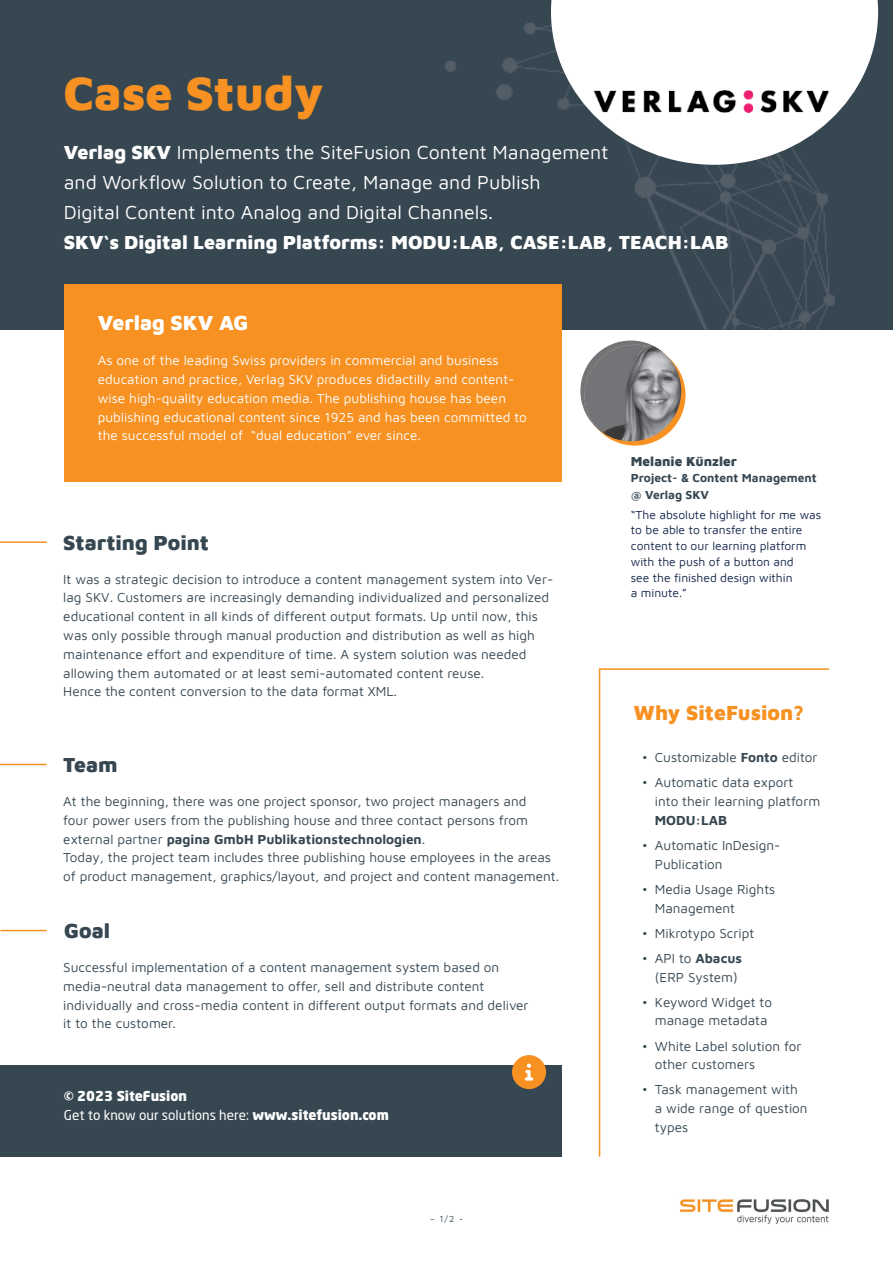
<style>
.page{position:relative;width:893px;height:1263px;background:#fff}
.page>*{position:absolute;margin:0;border:0;box-sizing:border-box;transform-origin:0 0}
.t1{font:900 48px "Maven Pro";color:#f69122}
.t2{font:900 21px "Maven Pro";color:#374752}
.t3{font:900 21px "Maven Pro";color:#f69122}
.t4{font:900 21px "Maven Pro";color:#fff}
.t5{font:19.5px/30px "Maven Pro";color:#fff}
.t6{font:900 19.5px "Maven Pro";color:#fff}
.t7{font:13.5px/18.8px "Maven Pro";color:#374752}
.t8{font:13.5px/18.8px "Maven Pro";color:#fff}
.t9{font:900 13.5px/18.8px "Neo Sans Std";color:#fff}
.t10{font:900 13.5px "Maven Pro";color:#374752}
.t11{font:700 13.5px "Maven Pro";color:#374752}
.t12{font:12px/15.8px "Maven Pro";color:#13244a}
.t13{font:700 12px/16.5px "Maven Pro";color:#374752}
.t14{font:9px "Maven Pro";color:#374752}
.s1{font-weight:900}
.s2{font-weight:700}
.s3{font-weight:400}
</style>
<div class="page">
<img style="left:680px;top:1199px;width:149px;height:26px">
<svg style="left:585px;top:345px;width:100px;height:101px;background:#8c857f"></svg>
<div style="left:0;top:0;width:893px;height:330px;background:#374752"></div>
<img style="left:445px;top:15px;width:434px;height:315px">
<hr style="left:0;top:541px;width:47px;height:2px;background:#f69122">
<hr style="left:0;top:764px;width:47px;height:1px;background:#f69122">
<hr style="left:0;top:930px;width:47px;height:1px;background:#f69122">
<div style="left:64px;top:284px;width:497px;height:197px;background:#f69122"></div>
<img style="left:580px;top:391px;width:5px;height:21px">
<img style="left:585px;top:388px;width:96px;height:53px">
<hr style="left:599px;top:669px;width:1px;height:488px;background:#f69122">
<hr style="left:599px;top:668px;width:230px;height:2px;background:#f69122">
<div style="left:0;top:1065px;width:562px;height:92px;background:#374752"></div>
<svg style="left:512px;top:1055px;width:34px;height:34px"></svg>
<svg style="left:551px;top:0;width:327px;height:165px;fill:#fff"></svg>
<div style="left:593px;top:84px;width:236px;height:29px;background:#fff"></div>
<img style="left:593px;top:91px;width:235px;height:22px">
<h1 class="t1" style="left:64px;top:61px;width:261px">Case Study</h1>
<h3 class="t5" style="left:64px;top:136px;width:546px"><span class="s1">Verlag SKV</span> Implements the SiteFusion Content Management and Workflow Solution to Create, Manage and Publish<br>Digital Content into Analog and Digital Channels.</h3>
<h3 class="t6" style="left:64px;top:229px;width:666px">SKV‘s Digital Learning Platforms: MODU:LAB, CASE:LAB, TEACH:LAB</h3>
<h2 class="t4" style="left:98px;top:308px;width:152px">Verlag SKV AG</h2>
<p class="t8" style="left:98px;top:350px;width:431px">As one of the leading Swiss providers in commercial and business education and practice, Verlag SKV produces didactilly and content&shy;wise high-quality education media. The publishing house has been publishing educational content since 1925 and has been committed to the successful model of “dual education” ever since.</p>
<h2 class="t2" style="left:63px;top:528px;width:147px">Starting Point</h2>
<p class="t7" style="left:63px;top:569px;width:492px">It was a strategic decision to introduce a content management system into Ver&shy;lag SKV. Customers are increasingly demanding individualized and personalized educational content in all kinds of different output formats. Up until now, this was only possible through manual production and distribution as well as high maintenance effort and expenditure of time. A system solution was needed allowing them automated or at least semi-automated content reuse.<br>Hence the content conversion to the data format XML.</p>
<h2 class="t2" style="left:63px;top:751px;width:56px">Team</h2>
<p class="t7" style="left:63px;top:791px;width:497px">At the beginning, there was one project sponsor, two project managers and<br>four power users from the publishing house and three contact persons from external partner <span class="s2">pagina GmbH Publikationstechnologien</span>.<br>Today, the project team includes three publishing house employees in the areas of product management, graphics/layout, and project and content management.</p>
<h2 class="t2" style="left:64px;top:917px;width:48px">Goal</h2>
<p class="t7" style="left:63px;top:957px;width:467px">Successful implementation of a content management system based on media-neutral data management to offer, sell and distribute content individually and cross-media content in different output formats and deliver it to the customer.</p>
<p class="t9" style="left:64px;top:1086px;width:327px">© 2023 SiteFusion<br><span class="s3">Get to know our solutions here:</span> www.sitefusion.com</p>
<p class="t14" style="left:430px;top:1212px;width:35px">– 1 / 2 -</p>
<p class="t10" style="left:631px;top:452px;width:108px">Melanie Künzler</p>
<p class="t13" style="left:631px;top:469px;width:188px">Project- &amp; Content Management @ Verlag SKV</p>
<p class="t12" style="left:631px;top:506px;width:192px">“The absolute highlight for me was to be able to transfer the entire content to our learning platform with the push of a button and<br>see the finished design within<br>a minute.”</p>
<h2 class="t3" style="left:634px;top:698px;width:172px">Why SiteFusion?</h2>
<p class="t7" style="left:642px;top:747px;width:177px">• Customizable <span class="s2">Fonto</span> editor</p>
<p class="t7" style="left:655px;top:772px;width:167px;text-indent:-13px">• Automatic data export<br>into their learning platform</p>
<p class="t11" style="left:655px;top:811px;width:74px">MODU:LAB</p>
<p class="t7" style="left:655px;top:835px;width:127px;text-indent:-13px">• Automatic InDesign-<br>Publication</p>
<p class="t7" style="left:655px;top:879px;width:122px;text-indent:-13px">• Media Usage Rights<br>Management</p>
<p class="t7" style="left:642px;top:923px;width:114px">• Mikrotypo Script</p>
<p class="t7" style="left:655px;top:948px;width:89px;text-indent:-13px">• API to <span class="s2">Abacus </span>(ERP System)</p>
<p class="t7" style="left:655px;top:992px;width:119px;text-indent:-13px">• Keyword Widget to manage metadata</p>
<p class="t7" style="left:655px;top:1036px;width:148px;text-indent:-13px">• White Label solution for other customers</p>
<p class="t7" style="left:655px;top:1079px;width:154px;text-indent:-13px">• Task management with a wide range of question types</p>
</div>
